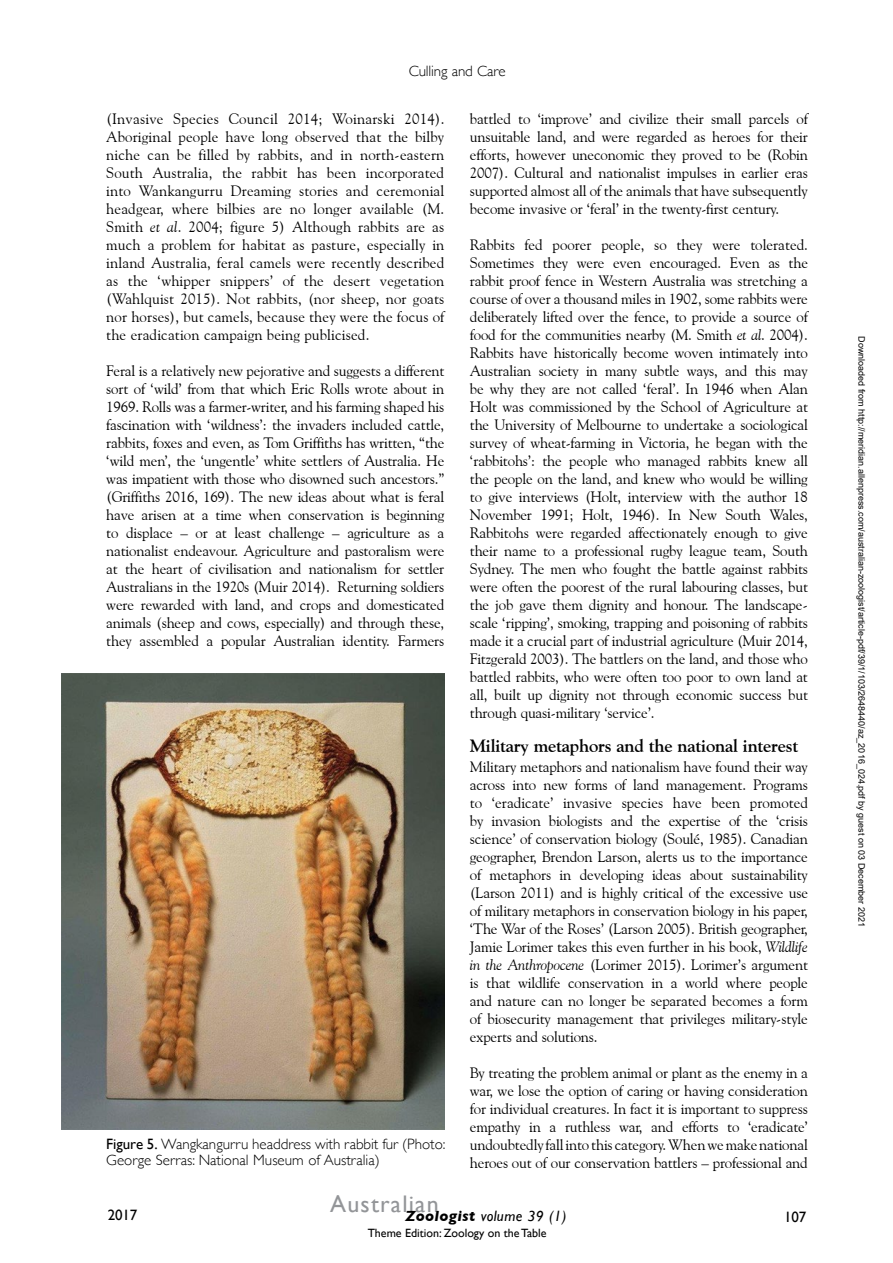
<style>
.page{position:relative;width:893px;height:1263px;background:#fff}
.page>*{position:absolute;margin:0;border:0;box-sizing:border-box;transform-origin:0 0}
.t1{font:24px "Gill Sans";letter-spacing:.05em;color:#939598}
.t2{font:700 18px "Goudy Old Style BT";letter-spacing:-.01em;color:#000}
.t3{font:15px/18px "Goudy Old Style BT";letter-spacing:-.01em;color:#000;text-align:justify}
.t4{font:300 15px/16.5px "Gill Sans";color:#000}
.t5{font:italic 15px "Gill Sans";letter-spacing:.025em;color:#000}
.t6{font:15px "Gill Sans";letter-spacing:-.01em;color:#000}
.t7{font:12px "Gill Sans";color:#000}
.t8{font:9px "Arial";color:#000}
.s1{font-style:italic}
.s2{font-weight:400}
.s3{font-weight:700}
</style>
<div class="page">
<img style="left:62px;top:673px;width:382px;height:457px">
<p class="t4" style="left:409px;top:62px;width:98px">Culling and Care</p>
<p class="t3" style="left:106px;top:110px;width:340px">(Invasive Species Council 2014; Woinarski 2014).<br>Aboriginal people have long observed that the bilby niche can be filled by rabbits, and in north-eastern South Australia, the rabbit has been incorporated into Wankangurru Dreaming stories and ceremonial headgear, where bilbies are no longer available (M.<br>Smith <span class="s1">et al</span>. 2004; figure 5) Although rabbits are as much a problem for habitat as pasture, especially in inland Australia, feral camels were recently described as the ‘whipper snippers’ of the desert vegetation (Wahlquist 2015). Not rabbits, (nor sheep, nor goats nor horses), but camels, because they were the focus of the eradication campaign being publicised.</p>
<p class="t3" style="left:106px;top:362px;width:340px">Feral is a relatively new pejorative and suggests a different sort of ‘wild’ from that which Eric Rolls wrote about in 1969. Rolls was a farmer-writer, and his farming shaped his fascination with ‘wildness’: the invaders included cattle, rabbits, foxes and even, as Tom Griffiths has written, “the ‘wild men’, the ‘ungentle’ white settlers of Australia. He was impatient with those who disowned such ancestors.” (Griffiths 2016, 169). The new ideas about what is feral have arisen at a time when conservation is beginning to displace – or at least challenge – agriculture as a nationalist endeavour. Agriculture and pastoralism were at the heart of civilisation and nationalism for settler Australians in the 1920s (Muir 2014). Returning soldiers were rewarded with land, and crops and domesticated animals (sheep and cows, especially) and through these, they assembled a popular Australian identity. Farmers</p>
<p class="t3" style="left:470px;top:110px;width:340px">battled to ‘improve’ and civilize their small parcels of unsuitable land, and were regarded as heroes for their efforts, however uneconomic they proved to be (Robin 2007). Cultural and nationalist impulses in earlier eras supported almost all of the animals that have subsequently become invasive or ‘feral’ in the twenty-first century.</p>
<p class="t3" style="left:470px;top:236px;width:340px">Rabbits fed poorer people, so they were tolerated.<br>Sometimes they were even encouraged. Even as the rabbit proof fence in Western Australia was stretching a course of over a thousand miles in 1902, some rabbits were deliberately lifted over the fence, to provide a source of food for the communities nearby (M. Smith <span class="s1">et al</span>. 2004).<br>Rabbits have historically become woven intimately into Australian society in many subtle ways, and this may be why they are not called ‘feral’. In 1946 when Alan Holt was commissioned by the School of Agriculture at the University of Melbourne to undertake a sociological survey of wheat-farming in Victoria, he began with the ‘rabbitohs’: the people who managed rabbits knew all the people on the land, and knew who would be willing to give interviews (Holt, interview with the author 18<br>November 1991; Holt, 1946). In New South Wales, Rabbitohs were regarded affectionately enough to give their name to a professional rugby league team, South Sydney. The men who fought the battle against rabbits were often the poorest of the rural labouring classes, but the job gave them dignity and honour. The landscape&shy;scale ‘ripping’, smoking, trapping and poisoning of rabbits made it a crucial part of industrial agriculture (Muir 2014, Fitzgerald 2003). The battlers on the land, and those who battled rabbits, who were often too poor to own land at all, built up dignity not through economic success but through quasi-military ‘service’.</p>
<p class="t2" style="left:470px;top:735px;width:330px">Military metaphors and the national interest</p>
<p class="t3" style="left:470px;top:758px;width:340px">Military metaphors and nationalism have found their way across into new forms of land management. Programs to ‘eradicate’ invasive species have been promoted by invasion biologists and the expertise of the ‘crisis science’ of conservation biology (Soulé, 1985). Canadian geographer, Brendon Larson, alerts us to the importance of metaphors in developing ideas about sustainability (Larson 2011) and is highly critical of the excessive use of military metaphors in conservation biology in his paper, ‘The War of the Roses’ (Larson 2005). British geographer, Jamie Lorimer takes this even further in his book, <span class="s1">Wildlife in the Anthropocene</span> (Lorimer 2015). Lorimer’s argument is that wildlife conservation in a world where people and nature can no longer be separated becomes a form of biosecurity management that privileges military-style experts and solutions.</p>
<p class="t3" style="left:470px;top:1064px;width:340px">By treating the problem animal or plant as the enemy in a war, we lose the option of caring or having consideration for individual creatures. In fact it is important to suppress empathy in a ruthless war, and efforts to ‘eradicate’ undoubtedly fall into this category. When we make national heroes out of our conservation battlers – professional and</p>
<p class="t4" style="left:106px;top:1135px;width:341px"><span class="s2">Figure 5.</span> Wangkangurru headdress with rabbit fur (Photo:<br>George Serras: National Museum of Australia)</p>
<h1 class="t1" style="left:330px;top:1190px;width:110px">Australian</h1>
<p class="t5" style="left:405px;top:1207px;width:162px"><span class="s3">Zoologist</span> volume 39 (1)</p>
<p class="t7" style="left:368px;top:1226px;width:180px">Theme Edition: Zoology on the Table</p>
<p class="t6" style="left:108px;top:1206px;width:31px">2017</p>
<p class="t6" style="left:784px;top:1208px;width:24px">107</p>
<p class="t8" style="left:865px;top:336px;width:592px;rotate:90deg">Downloaded from http://meridian.allenpress.com/australian-zoologist/article-pdf/39/1/103/2648440/az_2016_024.pdf by guest on 03 December 2021</p>
</div>
